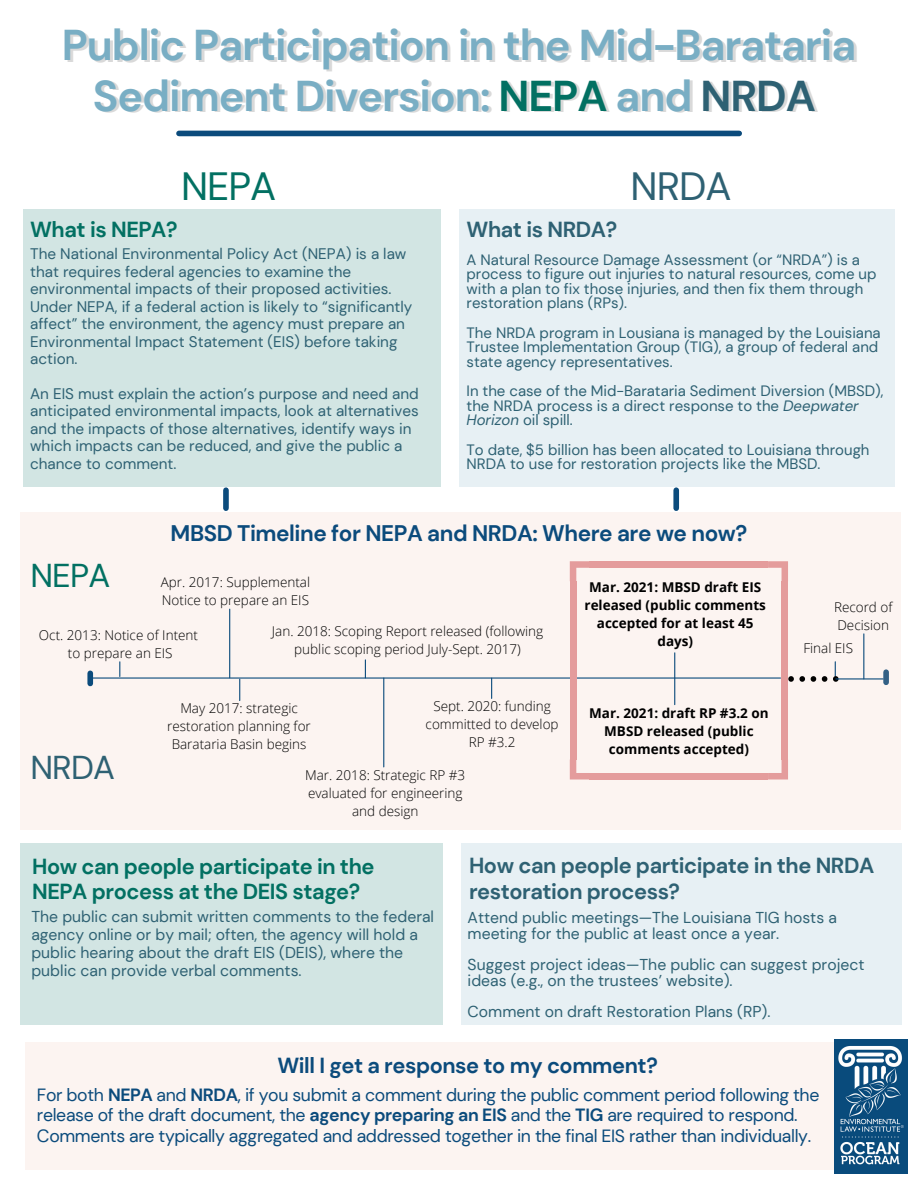
<style>
.page{position:relative;width:918px;height:1188px;background:#fff}
.page>*{position:absolute;margin:0;border:0;box-sizing:border-box;transform-origin:0 0}
.t1{font:700 43.05px/50.7px "DM Sans";letter-spacing:-.025em;color:#79aec4;text-align:center}
.t2{font:39.3px "DM Sans";color:#027062}
.t3{font:39.3px "DM Sans";color:#2e6173}
.t4{font:33px "DM Sans";color:#027062}
.t5{font:33px "DM Sans";color:#2e6173}
.t6{font:700 22.5px "DM Sans";letter-spacing:-.02em;color:#0b4b7c}
.t7{font:700 21.75px/25.8px "DM Sans";letter-spacing:-.02em;color:#027062}
.t8{font:700 21.75px/25.8px "DM Sans";letter-spacing:-.02em;color:#2e6173}
.t9{font:700 21.75px "DM Sans";letter-spacing:-.02em;color:#0b4b7c}
.t10{font:17.7px/20.2px "DM Sans";letter-spacing:-.02em;color:#0b4b7c}
.t11{font:15.75px/18px "DM Sans";color:#2e6173}
.t12{font:15.3px/17.4px "DM Sans";color:#2e6173}
.t13{font:15px/14.7px "DM Sans";color:#2e6173}
.t14{font:300 13.5px/18px "Open Sans";color:#000;text-align:center}
.t15{font:700 13.5px/18px "Open Sans";color:#000;text-align:center}
.s1{color:#d9d9d9}
.s2{font-style:italic}
.s3{font-weight:700}
</style>
<div class="page">
<div style="left:179px;top:131px;width:560px;height:5px;background:#0b4b7c"></div>
<div style="left:25px;top:1043px;width:871px;height:127px;background:#fcf4f1"></div>
<img style="left:835px;top:1039px;width:73px;height:134px">
<div style="left:459px;top:209px;width:435px;height:278px;background:#e7f0f4"></div>
<div style="left:23px;top:209px;width:418px;height:278px;background:#d2e5e3"></div>
<div style="left:20px;top:844px;width:423px;height:181px;background:#d2e5e3"></div>
<div style="left:461px;top:844px;width:441px;height:181px;background:#e7f0f4"></div>
<div style="left:673px;top:490px;width:6px;height:18px;background:#0b4b7c"></div>
<div style="left:223px;top:490px;width:6px;height:18px;background:#0b4b7c"></div>
<div style="left:20px;top:512px;width:881px;height:317px;background:#fcf4f1"></div>
<hr style="left:863px;top:634px;width:1px;height:45px;background:#0b4b7c">
<div style="left:87px;top:673px;width:6px;height:11px;background:#0b4b7c"></div>
<hr style="left:91px;top:677px;width:689px;height:2px;background:#0b4b7c">
<svg style="left:239px;top:679px;width:1px;height:22px"></svg>
<svg style="left:491px;top:679px;width:1px;height:19px"></svg>
<hr style="left:674px;top:653px;width:1px;height:52px;background:#0b4b7c">
<hr style="left:229px;top:609px;width:1px;height:69px;background:#0b4b7c">
<svg style="left:119px;top:662px;width:1px;height:14px"></svg>
<svg style="left:365px;top:660px;width:1px;height:17px"></svg>
<hr style="left:383px;top:678px;width:1px;height:89px;background:#0b4b7c">
<div style="left:782px;top:581px;width:6px;height:179px;background:#e49c9c"></div>
<div style="left:570px;top:581px;width:6px;height:179px;background:#e49c9c"></div>
<div style="left:590px;top:561px;width:178px;height:7px;background:#e49c9c"></div>
<div style="left:590px;top:773px;width:178px;height:7px;background:#e49c9c"></div>
<svg style="left:768px;top:561px;width:20px;height:20px"></svg>
<svg style="left:570px;top:561px;width:20px;height:20px"></svg>
<svg style="left:768px;top:760px;width:20px;height:20px"></svg>
<svg style="left:570px;top:760px;width:20px;height:20px"></svg>
<svg style="left:788px;top:662px;width:51px;height:20px"></svg>
<hr style="left:836px;top:678px;width:47px;height:2px;background:#0b4b7c">
<p class="t1" style="left:62px;top:20px;width:796px">Public Participation in the Mid-Barataria<br>Sediment Diversion: <span class="s1">NEPA and NRDA</span></p>
<p class="t2" style="left:181px;top:161px;width:97px">NEPA</p>
<p class="t3" style="left:631px;top:161px;width:102px">NRDA</p>
<p class="t7" style="left:30px;top:216px;width:149px">What is NEPA?</p>
<p class="t12" style="left:30px;top:245px;width:384px">The National Environmental Policy Act (NEPA) is a law that requires federal agencies to examine the environmental impacts of their proposed activities.<br>Under NEPA, if a federal action is likely to “significantly affect” the environment, the agency must prepare an Environmental Impact Statement (EIS) before taking action.</p>
<p class="t12" style="left:30px;top:385px;width:390px">An EIS must explain the action’s purpose and need and anticipated environmental impacts, look at alternatives and the impacts of those alternatives, identify ways in which impacts can be reduced, and give the public a chance to comment.</p>
<p class="t8" style="left:467px;top:216px;width:152px">What is NRDA?</p>
<p class="t13" style="left:467px;top:252px;width:411px">A Natural Resource Damage Assessment (or “NRDA”) is a process to figure out injuries to natural resources, come up with a plan to fix those injuries, and then fix them through restoration plans (RPs).</p>
<p class="t13" style="left:467px;top:325px;width:416px">The NRDA program in Lousiana is managed by the Louisiana<br>Trustee Implementation Group (TIG), a group of federal and state agency representatives.</p>
<p class="t13" style="left:467px;top:384px;width:418px">In the case of the Mid-Barataria Sediment Diversion (MBSD), the NRDA process is a direct response to the <span class="s2">Deepwater<br>Horizon</span> oil spill.</p>
<p class="t13" style="left:467px;top:442px;width:404px">To date, $5 billion has been allocated to Louisiana through<br>NRDA to use for restoration projects like the MBSD.</p>
<p class="t6" style="left:171px;top:519px;width:578px">MBSD Timeline for NEPA and NRDA: Where are we now?</p>
<p class="t4" style="left:30px;top:554px;width:81px">NEPA</p>
<p class="t14" style="left:161px;top:573px;width:151px;text-align:left">Apr. 2017: Supplemental<br>Notice to prepare an EIS</p>
<p class="t14" style="left:39px;top:626px;width:161px">Oct. 2013: Notice of Intent</p>
<p class="t14" style="left:68px;top:644px;width:106px">to prepare an EIS</p>
<p class="t14" style="left:272px;top:622px;width:273px">Jan. 2018: Scoping Report released (following public scoping period July-Sept. 2017)</p>
<p class="t15" style="left:585px;top:577px;width:183px">Mar. 2021: MBSD draft EIS released (public comments accepted for at least 45 days)</p>
<p class="t5" style="left:30px;top:746px;width:86px">NRDA</p>
<p class="t14" style="left:167px;top:699px;width:145px">May 2017: strategic restoration planning for<br>Barataria Basin begins</p>
<p class="t14" style="left:426px;top:696px;width:135px">Sept. 2020: funding committed to develop<br>RP #3.2</p>
<p class="t15" style="left:589px;top:704px;width:181px">Mar. 2021: draft RP #3.2 on<br>MBSD released (public comments accepted)</p>
<p class="t14" style="left:305px;top:766px;width:162px">Mar. 2018: Strategic RP #3 evaluated for engineering and design</p>
<p class="t14" style="left:834px;top:598px;width:60px;text-align:left">Record of<br>Decision</p>
<p class="t14" style="left:803px;top:639px;width:51px">Final EIS</p>
<p class="t7" style="left:32px;top:853px;width:344px">How can people participate in the<br>NEPA process at the DEIS stage?</p>
<p class="t8" style="left:469px;top:853px;width:407px">How can people participate in the NRDA restoration process?</p>
<p class="t11" style="left:31px;top:908px;width:404px">The public can submit written comments to the federal agency online or by mail; often, the agency will hold a public hearing about the draft EIS (DEIS), where the public can provide verbal comments.</p>
<p class="t11" style="left:468px;top:910px;width:371px;line-height:15.8px">Attend public meetings—The Louisiana TIG hosts a meeting for the public at least once a year.</p>
<p class="t11" style="left:468px;top:957px;width:398px;line-height:15.8px">Suggest project ideas—The public can suggest project ideas (e.g., on the trustees’ website).</p>
<p class="t11" style="left:468px;top:1003px;width:304px">Comment on draft Restoration Plans (RP).</p>
<p class="t9" style="left:277px;top:1051px;width:382px">Will I get a response to my comment?</p>
<p class="t10" style="left:37px;top:1085px;width:784px">For both <span class="s3">NEPA</span> and <span class="s3">NRDA</span>, if you submit a comment during the public comment period following the release of the draft document, the <span class="s3">agency preparing an EIS</span> and the <span class="s3">TIG</span> are required to respond.<br>Comments are typically aggregated and addressed together in the final EIS rather than individually.</p>
</div>
